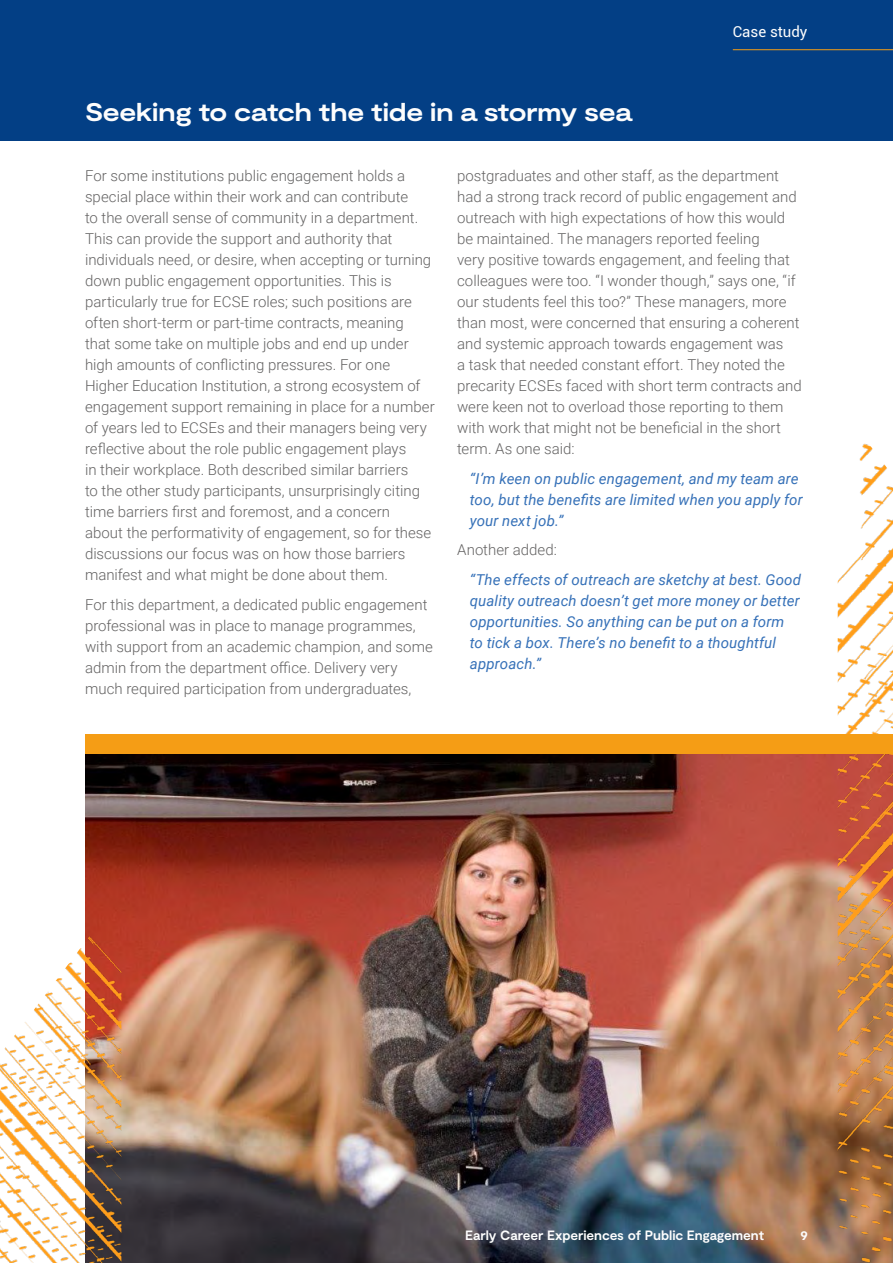
<style>
.page{position:relative;width:893px;height:1263px;background:#fff}
.page>*{position:absolute;margin:0;border:0;box-sizing:border-box;transform-origin:0 0}
.case_study_heading{font:700 expanded 25.5px "Moderat";letter-spacing:-.005em;color:#fdfdfd}
.body_copy{font:300 15px/21px "Roboto";color:#646363}
.body_copy-2{font:italic 15px/21px "Roboto";letter-spacing:.01em;color:#3671b8}
.case_study_right{font:15px "Roboto";color:#fdfdfd}
.t1{font:700 13.5px "Moderat";letter-spacing:-.005em;color:#fdfdfd}
</style>
<div class="page">
<div style="left:0;top:0;width:893px;height:140px;background:#033f85"></div>
<img style="left:85px;top:753px;width:753px;height:510px">
<img style="left:838px;top:443px;width:55px;height:820px">
<img style="left:0;top:894px;width:121px;height:369px">
<hr style="left:733px;top:49px;width:160px;height:1px;background:#f59d15">
<div style="left:85px;top:734px;width:808px;height:19px;background:#f59d15"></div>
<p class="case_study_heading" style="left:85px;top:97px;width:548px">Seeking to catch the tide in a stormy sea</p>
<p class="case_study_right" style="left:733px;top:21px;width:76px">Case study</p>
<p class="body_copy" style="left:85px;top:165px;width:351px">For some institutions public engagement holds a special place within their work and can contribute<br>to the overall sense of community in a department.<br>This can provide the support and authority that individuals need, or desire, when accepting or turning down public engagement opportunities. This is particularly true for ECSE roles; such positions are often short-term or part-time contracts, meaning<br>that some take on multiple jobs and end up under high amounts of conflicting pressures. For one Higher Education Institution, a strong ecosystem of engagement support remaining in place for a number of years led to ECSEs and their managers being very reflective about the role public engagement plays<br>in their workplace. Both described similar barriers<br>to the other study participants, unsurprisingly citing time barriers first and foremost, and a concern<br>about the performativity of engagement, so for these discussions our focus was on how those barriers manifest and what might be done about them.</p>
<p class="body_copy" style="left:85px;top:593px;width:349px">For this department, a dedicated public engagement professional was in place to manage programmes, with support from an academic champion, and some admin from the department office. Delivery very much required participation from undergraduates,</p>
<p class="body_copy" style="left:457px;top:165px;width:346px">postgraduates and other staff, as the department had a strong track record of public engagement and outreach with high expectations of how this would be maintained. The managers reported feeling<br>very positive towards engagement, and feeling that colleagues were too. “I wonder though,” says one, “if our students feel this too?” These managers, more than most, were concerned that ensuring a coherent and systemic approach towards engagement was<br>a task that needed constant effort. They noted the precarity ECSEs faced with short term contracts and were keen not to overload those reporting to them with work that might not be beneficial in the short term. As one said:</p>
<p class="body_copy-2" style="left:470px;top:467px;width:334px">“I’m keen on public engagement, and my team are too, but the benefits are limited when you apply for your next job.”</p>
<p class="body_copy" style="left:457px;top:539px;width:101px">Another added:</p>
<p class="body_copy-2" style="left:470px;top:568px;width:333px">“The effects of outreach are sketchy at best. Good quality outreach doesn’t get more money or better opportunities. So anything can be put on a form to tick a box. There’s no benefit to a thoughtful approach.”</p>
<p class="t1" style="left:465px;top:1227px;width:300px">Early Career Experiences of Public Engagement</p>
<p class="t1" style="left:800px;top:1227px;width:9px">9</p>
</div>
